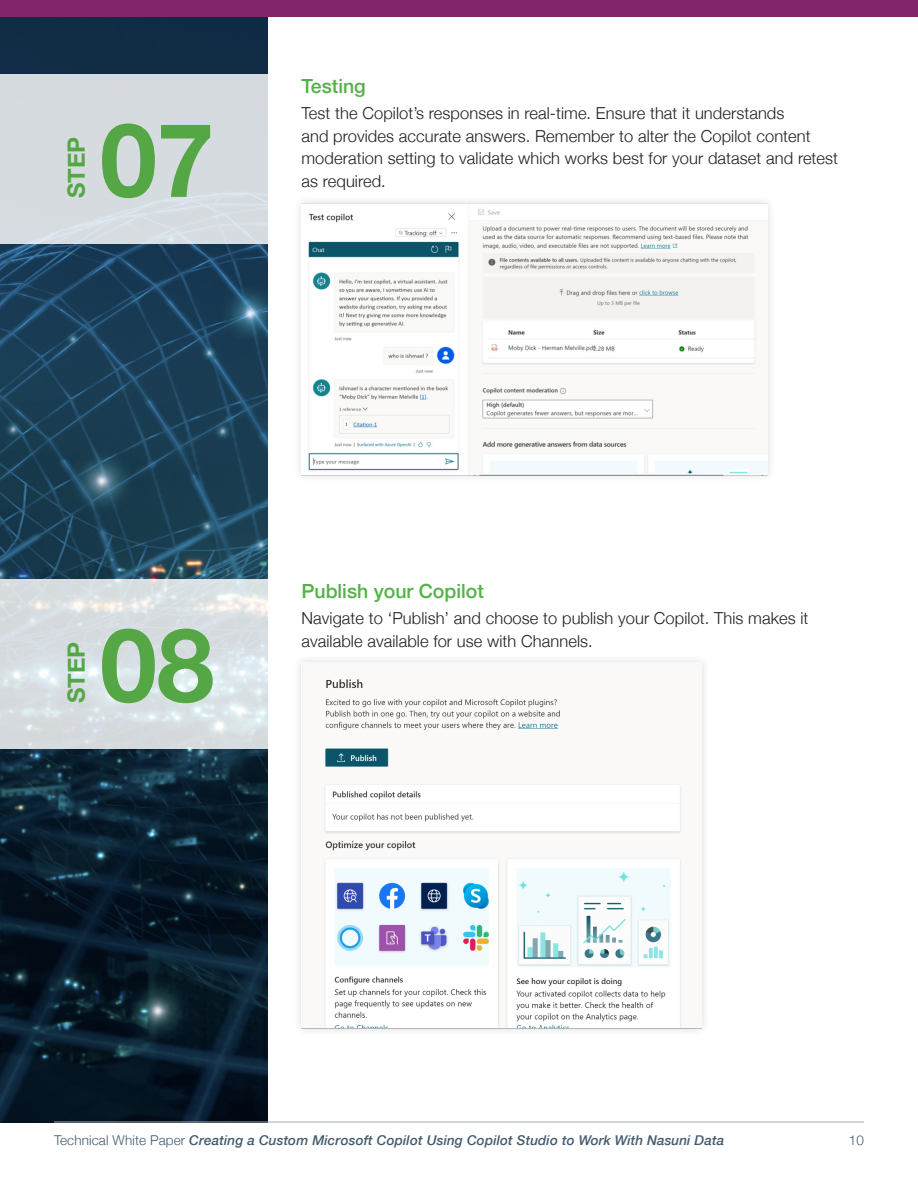
<style>
.page{position:relative;width:918px;height:1188px;background:#fff}
.page>*{position:absolute;margin:0;border:0;box-sizing:border-box;transform-origin:0 0}
.H1_Title{font:700 102.75px "Helvetica Neue";color:#55a745}
.H1_Title-2{font:700 23.85px "Helvetica Neue";color:#55a745}
.H1_Body_NON_TOC{font:500 19.5px "Helvetica Neue";color:#53b247}
.Body_Copy{font:300 16.5px/22.5px "Helvetica Neue";letter-spacing:.005em;color:#231f20}
.t1{font:italic 500 13.5px "Helvetica Neue";letter-spacing:.01em;color:#435b6d}
.t2{font:300 13.5px "Helvetica Neue";color:#435b6d}
.s1{font-weight:300;font-style:normal}
</style>
<div class="page">
<div style="left:0;top:0;width:918px;height:17px;background:#82256b"></div>
<img style="left:0;top:17px;width:268px;height:1105px">
<div style="left:0;top:74px;width:268px;height:169px;background:#d6dbdf"></div>
<div style="left:293px;top:196px;width:483px;height:287px;background:#fbfbfb"></div>
<img style="left:301px;top:209px;width:467px;height:267px">
<div style="left:293px;top:654px;width:417px;height:382px;background:#faf9f8"></div>
<img style="left:301px;top:679px;width:401px;height:350px">
<svg style="left:0;top:579px;width:268px;height:169px;background:#dae1e4"></svg>
<hr style="left:54px;top:1122px;width:810px;height:1px;background:#a6acb4">
<p class="H1_Title-2" style="left:58px;top:198px;width:63px;rotate:-90deg">STEP</p>
<p class="H1_Title" style="left:100px;top:80px;width:116px">07</p>
<p class="H1_Body_NON_TOC" style="left:302px;top:71px;width:66px">Testing</p>
<p class="Body_Copy" style="left:302px;top:101px;width:538px">Test the Copilot’s responses in real-time. Ensure that it understands<br>and provides accurate answers. Remember to alter the Copilot content moderation setting to validate which works best for your dataset and retest as required.</p>
<p class="H1_Title-2" style="left:58px;top:703px;width:63px;rotate:-90deg">STEP</p>
<p class="H1_Title" style="left:100px;top:585px;width:116px">08</p>
<p class="H1_Body_NON_TOC" style="left:302px;top:576px;width:184px">Publish your Copilot</p>
<p class="Body_Copy" style="left:302px;top:606px;width:508px">Navigate to ‘Publish’ and choose to publish your Copilot. This makes it available available for use with Channels.</p>
<p class="t1" style="left:54px;top:1128px;width:672px"><span class="s1">Technical White Paper</span> Creating a Custom Microsoft Copilot Using Copilot Studio to Work With Nasuni Data</p>
<p class="t2" style="left:849px;top:1129px;width:17px">10</p>
</div>
